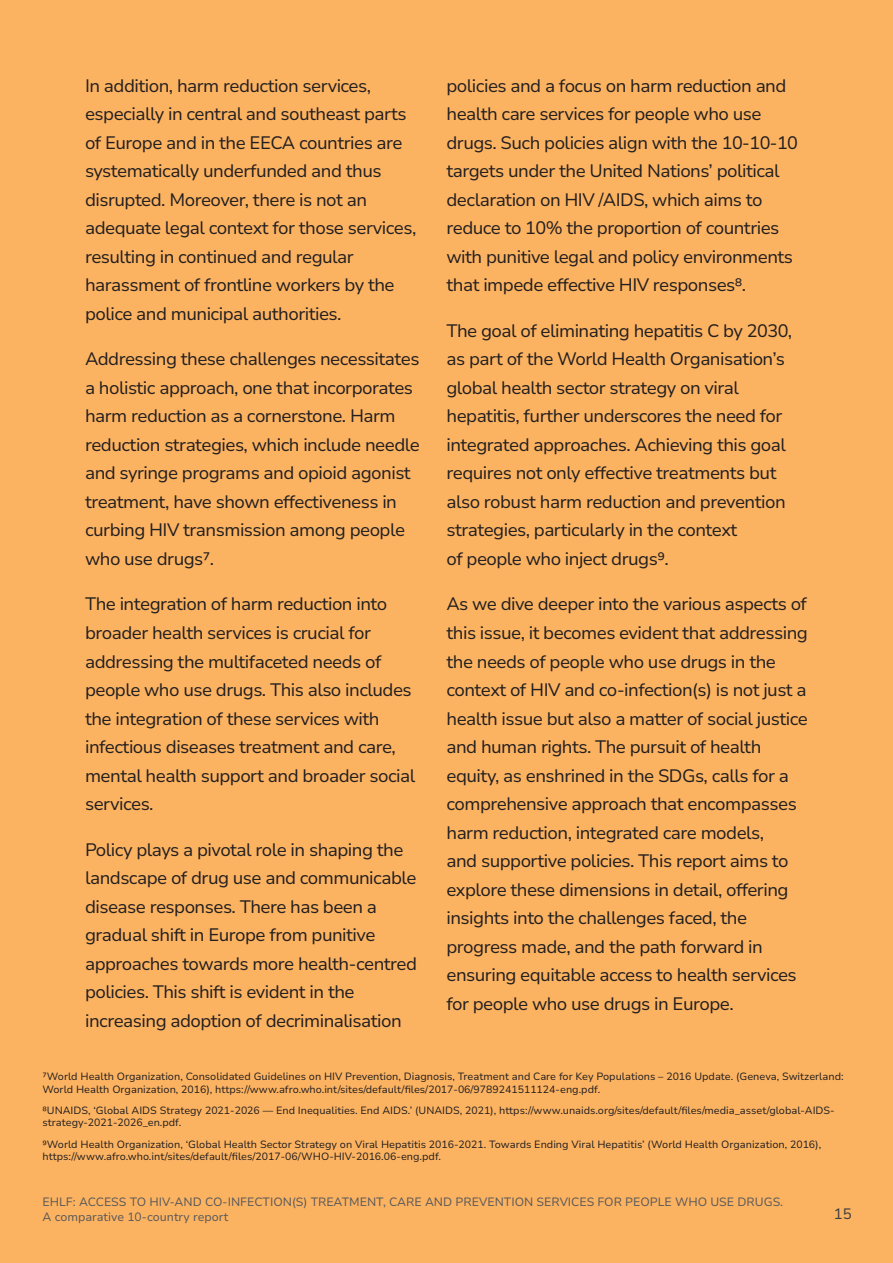
<style>
.page{position:relative;width:893px;height:1263px;background:#fcb361}
.page>*{position:absolute;margin:0;border:0;box-sizing:border-box;transform-origin:0 0}
.Main_tex_style{font:18px/28.5px "Nunito Sans 10 pt";letter-spacing:-.03em;color:#231f20}
.Main_body_style{font:15px "Nunito Sans 10 pt";color:#3e3e3f}
.t1{font:12px "Nunito Sans 10 pt";color:#57585a}
.Main_tex_style-2{font:10.5px/12.6px "Nunito Sans 10 pt";color:#231f20}
</style>
<div class="page">
<p class="Main_tex_style" style="left:85px;top:71px;width:333px">In addition, harm reduction services, especially in central and southeast parts of Europe and in the EECA countries are systematically underfunded and thus disrupted. Moreover, there is not an adequate legal context for those services, resulting in continued and regular harassment of frontline workers by the police and municipal authorities.</p>
<p class="Main_tex_style" style="left:85px;top:344px;width:336px">Addressing these challenges necessitates a holistic approach, one that incorporates harm reduction as a cornerstone. Harm reduction strategies, which include needle and syringe programs and opioid agonist treatment, have shown effectiveness in curbing HIV transmission among people who use drugs7.</p>
<p class="Main_tex_style" style="left:85px;top:589px;width:332px">The integration of harm reduction into broader health services is crucial for addressing the multifaceted needs of people who use drugs. This also includes the integration of these services with infectious diseases treatment and care, mental health support and broader social services.</p>
<p class="Main_tex_style" style="left:85px;top:834px;width:334px">Policy plays a pivotal role in shaping the landscape of drug use and communicable disease responses. There has been a gradual shift in Europe from punitive approaches towards more health-centred policies. This shift is evident in the increasing adoption of decriminalisation</p>
<p class="Main_tex_style" style="left:446px;top:71px;width:353px">policies and a focus on harm reduction and health care services for people who use drugs. Such policies align with the 10-10-10 targets under the United Nations’ political declaration on HIV /AIDS, which aims to reduce to 10% the proportion of countries with punitive legal and policy environments that impede effective HIV responses8.</p>
<p class="Main_tex_style" style="left:446px;top:316px;width:347px">The goal of eliminating hepatitis C by 2030, as part of the World Health Organisation’s global health sector strategy on viral hepatitis, further underscores the need for integrated approaches. Achieving this goal requires not only effective treatments but also robust harm reduction and prevention strategies, particularly in the context</p>
<p class="Main_tex_style" style="left:446px;top:544px;width:224px">of people who inject drugs9.</p>
<p class="Main_tex_style" style="left:446px;top:589px;width:363px">As we dive deeper into the various aspects of this issue, it becomes evident that addressing the needs of people who use drugs in the context of HIV and co-infection(s) is not just a health issue but also a matter of social justice and human rights. The pursuit of health equity, as enshrined in the SDGs, calls for a comprehensive approach that encompasses harm reduction, integrated care models,<br>and supportive policies. This report aims to explore these dimensions in detail, offering insights into the challenges faced, the progress made, and the path forward in ensuring equitable access to health services for people who use drugs in Europe.</p>
<p class="Main_tex_style-2" style="left:43px;top:1070px;width:803px">7World Health Organization, Consolidated Guidelines on HIV Prevention, Diagnosis, Treatment and Care for Key Populations – 2016 Update. (Geneva, Switzerland:<br>World Health Organization, 2016), https://www.afro.who.int/sites/default/files/2017-06/9789241511124-eng.pdf.</p>
<p class="Main_tex_style-2" style="left:43px;top:1103px;width:794px">8UNAIDS, ‘Global AIDS Strategy 2021-2026 — End Inequalities. End AIDS.’ (UNAIDS, 2021), https://www.unaids.org/sites/default/files/media_asset/global-AIDS&shy;strategy-2021-2026_en.pdf.</p>
<p class="Main_tex_style-2" style="left:43px;top:1137px;width:780px">9World Health Organization, ‘Global Health Sector Strategy on Viral Hepatitis 2016-2021. Towards Ending Viral Hepatitis’ (World Health Organization, 2016), https://www.afro.who.int/sites/default/files/2017-06/WHO-HIV-2016.06-eng.pdf.</p>
<p class="t1" style="left:43px;top:1193px;width:742px">EHLF: ACCESS TO HIV-AND CO-INFECTION(S) TREATMENT, CARE AND PREVENTION SERVICES FOR PEOPLE WHO USE DRUGS.</p>
<p class="t1" style="left:43px;top:1208px;width:187px">A comparative 10-country report</p>
<p class="Main_body_style" style="left:834px;top:1203px;width:19px">15</p>
</div>
